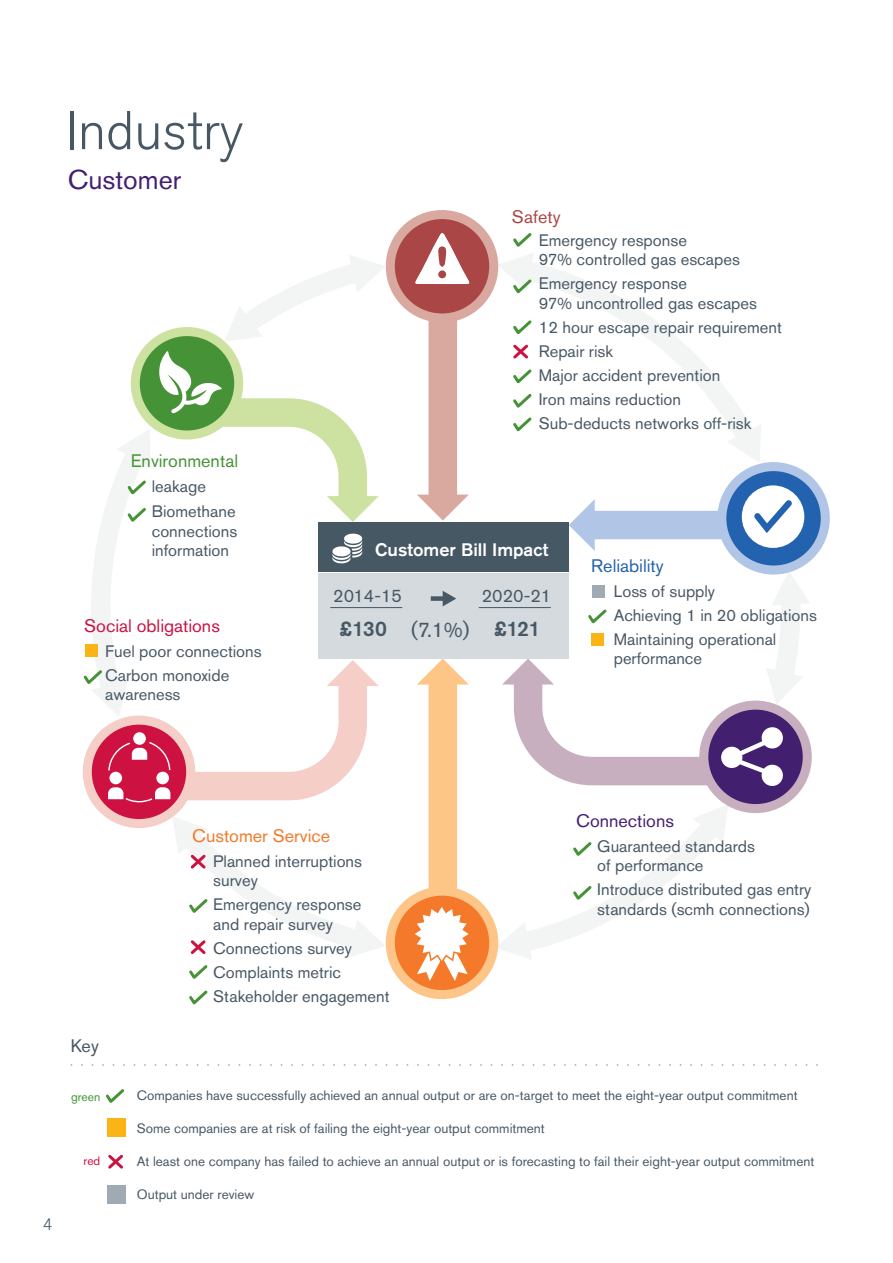
<style>
.page{position:relative;width:893px;height:1263px;background:#fff}
.page>*{position:absolute;margin:0;border:0;box-sizing:border-box;transform-origin:0 0}
.t1{font:300 54px "Akzidenz Grotesk Pro";color:#475865}
.t2{font:27px "Akzidenz Grotesk Pro";color:#431f70}
.t3{font:500 21px "Akzidenz Grotesk Pro";color:#475865}
.t4{font:500 18px "Akzidenz Grotesk Pro";color:#fff}
.t5{font:18px "Akzidenz Grotesk Pro";letter-spacing:-.01em;color:#475865}
.t6{font:18px "Akzidenz Grotesk Pro";color:#cd1141}
.t7{font:18px "Akzidenz Grotesk Pro";color:#f4792a}
.t8{font:18px "Akzidenz Grotesk Pro";color:#459336}
.t9{font:18px "Akzidenz Grotesk Pro";color:#2362af}
.t10{font:18px "Akzidenz Grotesk Pro";color:#431f70}
.t11{font:18px "Akzidenz Grotesk Pro";color:#aa4746}
.t12{font:16.5px/24px "Akzidenz Grotesk Pro";color:#475865}
.t13{font:300 16.5px "Akzidenz Grotesk Pro";color:#475865}
.t14{font:13.5px "Akzidenz Grotesk Pro";color:#475865}
.t15{font:12px "Akzidenz Grotesk Pro";color:#459336}
.t16{font:12px "Akzidenz Grotesk Pro";color:#cd1141}
.s1{font-weight:400}
</style>
<div class="page">
<svg style="left:534px;top:263px;width:216px;height:161px"></svg>
<svg style="left:728px;top:424px;width:33px;height:37px"></svg>
<svg style="left:225px;top:255px;width:161px;height:86px"></svg>
<svg style="left:108px;top:1154px;width:15px;height:15px"></svg>
<svg style="left:497px;top:233px;width:37px;height:61px"></svg>
<svg style="left:513px;top:320px;width:19px;height:39px"></svg>
<svg style="left:189px;top:990px;width:19px;height:15px"></svg>
<svg style="left:106px;top:1089px;width:19px;height:14px"></svg>
<svg style="left:513px;top:369px;width:19px;height:63px"></svg>
<div style="left:108px;top:1119px;width:18px;height:18px;background:#fbb416"></div>
<div style="left:108px;top:1185px;width:18px;height:19px;background:#9faab2"></div>
<svg style="left:71px;top:1064px;width:747px;height:2px"></svg>
<div style="left:591px;top:511px;width:131px;height:28px;background:#b1c6e6"></div>
<svg style="left:569px;top:499px;width:26px;height:52px"></svg>
<div style="left:131px;top:327px;width:112px;height:113px;background:#cde2a0;border-radius:50%"></div>
<div style="left:140px;top:336px;width:94px;height:94px;background:#459336;border-radius:50%"></div>
<div style="left:429px;top:320px;width:28px;height:178px;background:#d9a89f"></div>
<svg style="left:417px;top:495px;width:51px;height:26px"></svg>
<div style="left:429px;top:681px;width:28px;height:209px;background:#fdc687"></div>
<svg style="left:417px;top:659px;width:51px;height:25px"></svg>
<div style="left:386px;top:210px;width:112px;height:113px;background:#d9a89f;border-radius:50%"></div>
<div style="left:395px;top:219px;width:94px;height:94px;background:#aa4746;border-radius:50%"></div>
<div style="left:717px;top:462px;width:113px;height:113px;background:#b1c6e6;border-radius:50%"></div>
<div style="left:726px;top:471px;width:95px;height:94px;background:#2362af;border-radius:50%"></div>
<div style="left:386px;top:887px;width:112px;height:112px;background:#fdc587;border-radius:50%"></div>
<div style="left:395px;top:896px;width:94px;height:94px;background:#f4792a;border-radius:50%"></div>
<div style="left:318px;top:522px;width:251px;height:50px;background:#475865"></div>
<div style="left:318px;top:573px;width:251px;height:86px;background:#d4dade"></div>
<hr style="left:330px;top:607px;width:72px;height:1px;background:#475865">
<hr style="left:479px;top:607px;width:72px;height:1px;background:#475865">
<div style="left:431px;top:596px;width:14px;height:5px;background:#475865"></div>
<svg style="left:443px;top:591px;width:13px;height:15px"></svg>
<svg style="left:412px;top:904px;width:60px;height:81px"></svg>
<svg style="left:495px;top:571px;width:315px;height:389px"></svg>
<svg style="left:742px;top:485px;width:62px;height:63px"></svg>
<svg style="left:415px;top:233px;width:55px;height:51px"></svg>
<svg style="left:82px;top:351px;width:304px;height:628px"></svg>
<h1 class="t1" style="left:66px;top:95px;width:179px">Industry</h1>
<h2 class="t2" style="left:68px;top:162px;width:115px">Customer</h2>
<p class="t8" style="left:131px;top:449px;width:109px">Environmental</p>
<p class="t12" style="left:152px;top:473px;width:85px;line-height:25.5px">leakage<br>Biomethane</p>
<p class="t12" style="left:152px;top:521px;width:87px;line-height:19.5px">connections information</p>
<p class="t6" style="left:84px;top:614px;width:137px">Social obligations</p>
<p class="t12" style="left:105px;top:639px;width:158px">Fuel poor connections<br>Carbon monoxide</p>
<p class="t12" style="left:105px;top:682px;width:77px">awareness</p>
<p class="t11" style="left:512px;top:205px;width:50px">Safety</p>
<p class="t12" style="left:539px;top:230px;width:203px;line-height:19.5px">Emergency response<br>97% controlled gas escapes</p>
<p class="t12" style="left:539px;top:274px;width:220px;line-height:19.5px">Emergency response<br>97% uncontrolled gas escapes</p>
<p class="t12" style="left:539px;top:315px;width:245px">12 hour escape repair requirement<br>Repair risk<br>Major accident prevention<br>Iron mains reduction<br>Sub-deducts networks off-risk</p>
<p class="t4" style="left:375px;top:538px;width:175px">Customer Bill Impact</p>
<p class="t5" style="left:333px;top:584px;width:70px">2014-15</p>
<p class="t5" style="left:482px;top:584px;width:71px">2020-21</p>
<p class="t3" style="left:339px;top:615px;width:203px">£130 <span class="s1">(7.1%)</span> £121</p>
<p class="t9" style="left:591px;top:554px;width:74px">Reliability</p>
<p class="t12" style="left:614px;top:579px;width:205px">Loss of supply<br>Achieving 1 in 20 obligations<br>Maintaining operational</p>
<p class="t12" style="left:614px;top:646px;width:90px">performance</p>
<p class="t5" style="left:71px;top:1034px;width:30px">Key</p>
<p class="t15" style="left:71px;top:1089px;width:31px">green</p>
<p class="t13" style="left:43px;top:1213px;width:11px">4</p>
<p class="t16" style="left:84px;top:1153px;width:18px">red</p>
<p class="t7" style="left:192px;top:824px;width:139px">Customer Service</p>
<p class="t12" style="left:213px;top:851px;width:150px;line-height:19.5px">Planned interruptions survey</p>
<p class="t12" style="left:213px;top:895px;width:150px;line-height:19.5px">Emergency response and repair survey</p>
<p class="t12" style="left:213px;top:936px;width:178px">Connections survey<br>Complaints metric<br>Stakeholder engagement</p>
<p class="t10" style="left:576px;top:809px;width:99px">Connections</p>
<p class="t12" style="left:597px;top:836px;width:159px;line-height:19.5px">Guaranteed standards of performance</p>
<p class="t12" style="left:597px;top:880px;width:216px;line-height:19.5px">Introduce distributed gas entry standards (scmh connections)</p>
<p class="t14" style="left:137px;top:1087px;width:662px">Companies have successfully achieved an annual output or are on-target to meet the eight-year output commitment</p>
<p class="t14" style="left:137px;top:1120px;width:410px">Some companies are at risk of failing the eight-year output commitment</p>
<p class="t14" style="left:137px;top:1153px;width:679px">At least one company has failed to achieve an annual output or is forecasting to fail their eight-year output commitment</p>
<p class="t14" style="left:137px;top:1186px;width:119px">Output under review</p>
</div>
